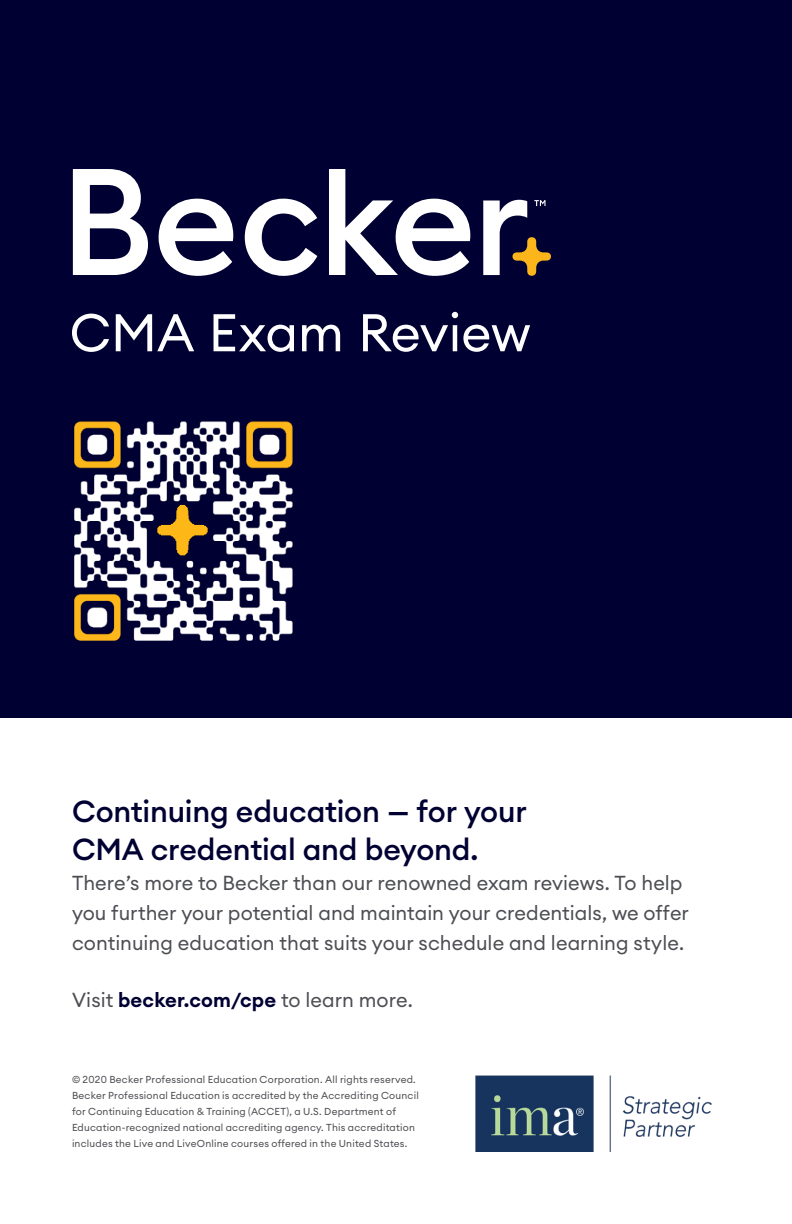
<style>
.page{position:relative;width:792px;height:1224px;background:#fff}
.page>*{position:absolute;margin:0;border:0;box-sizing:border-box;transform-origin:0 0}
.Grey_paragraph_style{font:500 30px/38px "Euclid Circular A";letter-spacing:-.005em;color:#000032}
.Grey_paragraph_style-2{font:20px/30px "Euclid Circular A";color:#4d4e53}
.t1{font:10px/16px "Euclid Circular A";letter-spacing:.02em;color:#4d4e53}
.s1{font-weight:600;color:#000032}
</style>
<div class="page">
<div style="left:0;top:0;width:792px;height:717px;background:#000032"></div>
<img style="left:74px;top:421px;width:219px;height:220px">
<svg style="left:72px;top:314px;width:37px;height:38px"></svg>
<svg style="left:116px;top:314px;width:78px;height:37px"></svg>
<svg style="left:214px;top:314px;width:80px;height:38px"></svg>
<svg style="left:302px;top:325px;width:38px;height:26px"></svg>
<svg style="left:363px;top:312px;width:167px;height:40px"></svg>
<svg style="left:73px;top:169px;width:75px;height:106px"></svg>
<svg style="left:159px;top:199px;width:74px;height:77px"></svg>
<svg style="left:329px;top:169px;width:141px;height:107px"></svg>
<svg style="left:245px;top:199px;width:72px;height:77px"></svg>
<svg style="left:483px;top:200px;width:68px;height:76px"></svg>
<img style="left:476px;top:1075px;width:236px;height:77px">
<p class="Grey_paragraph_style" style="left:72px;top:792px;width:456px">Continuing education — for your<br>CMA credential and beyond.</p>
<p class="Grey_paragraph_style-2" style="left:72px;top:868px;width:618px">There’s more to Becker than our renowned exam reviews. To help you further your potential and maintain your credentials, we offer continuing education that suits your schedule and learning style.</p>
<p class="Grey_paragraph_style-2" style="left:72px;top:985px;width:342px">Visit <span class="s1">becker.com/cpe</span> to learn more.</p>
<p class="t1" style="left:72px;top:1071px;width:348px">© 2020 Becker Professional Education Corporation. All rights reserved.<br>Becker Professional Education is accredited by the Accrediting Council for Continuing Education &amp; Training (ACCET), a U.S. Department of Education-recognized national accrediting agency. This accreditation includes the Live and LiveOnline courses offered in the United States.</p>
</div>
